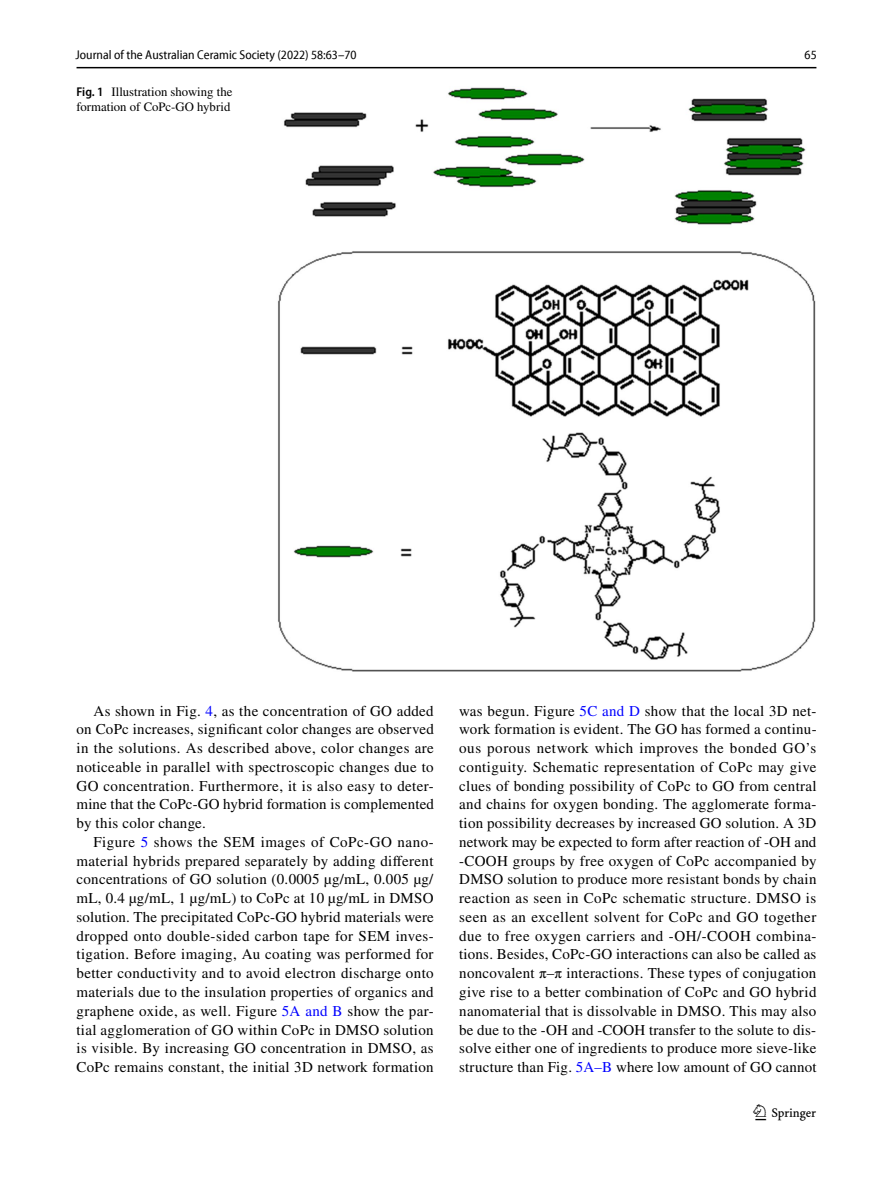
<style>
.page{position:relative;width:893px;height:1187px;background:#fff}
.page>*{position:absolute;margin:0;border:0;box-sizing:border-box;transform-origin:0 0}
.t1{font:22.5px "Springnew Regular 3";color:#000}
.t2{font:15px/18.8px "STIX";letter-spacing:.015em;color:#000;text-align:justify}
.t3{font:semi-condensed 12.75px "Myriad Pro Unic";color:#000}
.t4{font:12.75px/15px "STIX";color:#000}
.s1{font-family:"Myriad Pro";font-weight:600;font-stretch:semi-condensed}
.s2{color:#00f}
</style>
<div class="page">
<hr style="left:77px;top:67px;width:739px;height:1px;background:#000">
<img style="left:278px;top:87px;width:538px;height:585px">
<p class="t3" style="left:76px;top:50px;width:282px">Journal of the Australian Ceramic Society (2022) 58:63–70</p>
<p class="t3" style="left:805px;top:50px;width:14px">65</p>
<p class="t4" style="left:77px;top:85px;width:157px"><span class="s1">Fig. 1</span> Illustration showing the formation of CoPc-GO hybrid</p>
<p class="t2" style="left:77px;top:702px;width:359px;text-indent:17px">As shown in Fig. <span class="s2">4</span>, as the concentration of GO added on CoPc increases, significant color changes are observed in the solutions. As described above, color changes are noticeable in parallel with spectroscopic changes due to GO concentration. Furthermore, it is also easy to deter&shy;mine that the CoPc-GO hybrid formation is complemented by this color change.</p>
<p class="t2" style="left:77px;top:833px;width:359px;text-indent:17px">Figure <span class="s2">5</span> shows the SEM images of CoPc-GO nano&shy;material hybrids prepared separately by adding different concentrations of GO solution (0.0005 µg/mL, 0.005 µg/ mL, 0.4 µg/mL, 1 µg/mL) to CoPc at 10 µg/mL in DMSO solution. The precipitated CoPc-GO hybrid materials were dropped onto double-sided carbon tape for SEM inves&shy;tigation. Before imaging, Au coating was performed for better conductivity and to avoid electron discharge onto materials due to the insulation properties of organics and graphene oxide, as well. Figure <span class="s2">5A and B</span> show the par&shy;tial agglomeration of GO within CoPc in DMSO solution is visible. By increasing GO concentration in DMSO, as CoPc remains constant, the initial 3D network formation</p>
<p class="t2" style="left:459px;top:702px;width:359px">was begun. Figure <span class="s2">5C and D</span> show that the local 3D net&shy;work formation is evident. The GO has formed a continu&shy;ous porous network which improves the bonded GO’s contiguity. Schematic representation of CoPc may give clues of bonding possibility of CoPc to GO from central and chains for oxygen bonding. The agglomerate forma&shy;tion possibility decreases by increased GO solution. A 3D network may be expected to form after reaction of -OH and -COOH groups by free oxygen of CoPc accompanied by DMSO solution to produce more resistant bonds by chain reaction as seen in CoPc schematic structure. DMSO is seen as an excellent solvent for CoPc and GO together due to free oxygen carriers and -OH/-COOH combina&shy;tions. Besides, CoPc-GO interactions can also be called as noncovalent π–π interactions. These types of conjugation give rise to a better combination of CoPc and GO hybrid nanomaterial that is dissolvable in DMSO. This may also be due to the -OH and -COOH transfer to the solute to dis&shy;solve either one of ingredients to produce more sieve-like structure than Fig. <span class="s2">5A–B</span> where low amount of GO cannot</p>
<h1 class="t1" style="left:755px;top:1104px;width:62px">1 3</h1>
</div>
